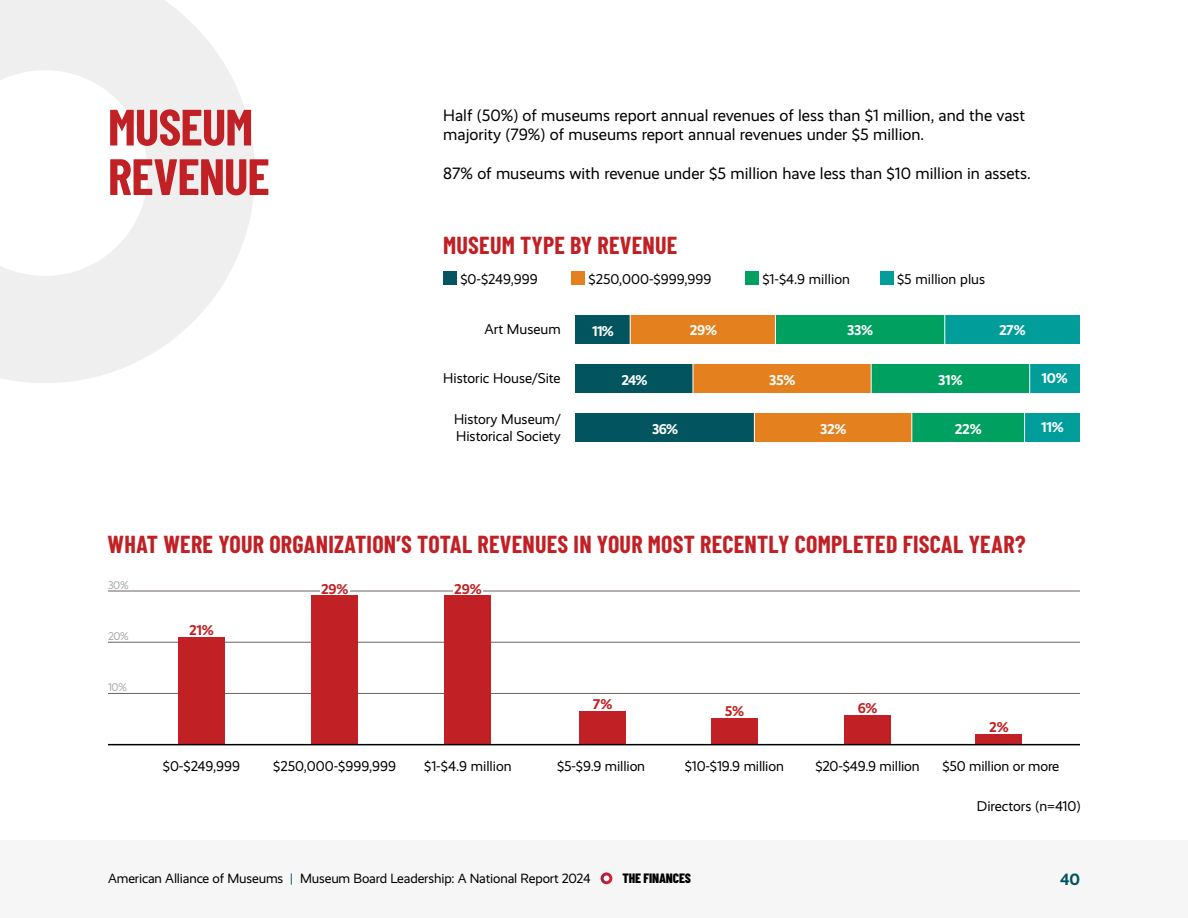
<style>
.page{position:relative;width:1188px;height:918px;background:#fff}
.page>*{position:absolute;margin:0;border:0;box-sizing:border-box;transform-origin:0 0}
.H1_-_34pt{font:700 51px/49.5px "Barlow Condensed";letter-spacing:-.02em;color:#c12025}
.H4_-_Caps_turq_subhead{font:700 24px "Barlow Condensed";letter-spacing:.01em;color:#c12025}
.P_-_Body{font:16.5px/19.5px "Realist";color:#000}
.t1{font:700 16.5px "Realist";color:#02555f}
.P_-_Body_small{font:14.25px/16.5px "Realist";color:#000}
.P_-_Body_small-2{font:700 14.25px "Realist";letter-spacing:-.015em;color:#fff}
.P_-_Body_small-3{font:700 14.25px "Realist";color:#c12025}
.t2{font:13.5px "Realist";letter-spacing:-.01em;color:#000}
.t3{font:800 13.5px "Barlow Condensed";letter-spacing:-.01em;color:#000}
.P_-_Graph_percent_numbers{font:11.25px "Realist";color:#a7a9ac}
.s1{color:#02555f}
</style>
<div class="page">
<svg style="left:0;top:0;width:255px;height:383px;fill:#efefef"></svg>
<div style="left:630px;top:315px;width:147px;height:29px;background:#e4801e"></div>
<div style="left:693px;top:364px;width:178px;height:29px;background:#e4801e"></div>
<div style="left:754px;top:413px;width:158px;height:29px;background:#e4801e"></div>
<div style="left:576px;top:315px;width:54px;height:29px;background:#02555f"></div>
<div style="left:576px;top:364px;width:117px;height:29px;background:#02555f"></div>
<div style="left:576px;top:414px;width:178px;height:28px;background:#02555f"></div>
<div style="left:945px;top:315px;width:135px;height:29px;background:#009d9a"></div>
<div style="left:1029px;top:364px;width:51px;height:29px;background:#009d9a"></div>
<div style="left:1025px;top:413px;width:55px;height:29px;background:#009d9a"></div>
<div style="left:775px;top:315px;width:170px;height:29px;background:#00a060"></div>
<div style="left:872px;top:364px;width:157px;height:29px;background:#00a060"></div>
<div style="left:912px;top:414px;width:112px;height:28px;background:#00a060"></div>
<hr style="left:944px;top:308px;width:1px;height:38px;background:#fff">
<hr style="left:1029px;top:358px;width:1px;height:38px;background:#fff">
<hr style="left:775px;top:310px;width:1px;height:38px;background:#fff">
<hr style="left:911px;top:409px;width:1px;height:38px;background:#fff">
<hr style="left:630px;top:310px;width:1px;height:38px;background:#fff">
<hr style="left:693px;top:360px;width:1px;height:38px;background:#fff">
<hr style="left:754px;top:409px;width:1px;height:38px;background:#fff">
<div style="left:443px;top:271px;width:14px;height:14px;background:#02555f"></div>
<div style="left:571px;top:271px;width:14px;height:14px;background:#e4801e"></div>
<div style="left:745px;top:271px;width:14px;height:14px;background:#00a060"></div>
<div style="left:880px;top:271px;width:13px;height:14px;background:#009d9a"></div>
<hr style="left:108px;top:693px;width:972px;height:1px;background:#6c6361">
<hr style="left:108px;top:642px;width:972px;height:1px;background:#6c6361">
<hr style="left:108px;top:591px;width:972px;height:1px;background:#6c6361">
<div style="left:178px;top:637px;width:47px;height:107px;background:#c12025"></div>
<div style="left:312px;top:596px;width:46px;height:148px;background:#c12025"></div>
<div style="left:445px;top:596px;width:46px;height:148px;background:#c12025"></div>
<div style="left:579px;top:711px;width:47px;height:33px;background:#c12025"></div>
<div style="left:711px;top:719px;width:46px;height:25px;background:#c12025"></div>
<div style="left:976px;top:734px;width:46px;height:10px;background:#c12025"></div>
<div style="left:845px;top:715px;width:46px;height:29px;background:#c12025"></div>
<div style="left:320px;top:583px;width:29px;height:11px;background:#fff"></div>
<div style="left:453px;top:583px;width:29px;height:11px;background:#fff"></div>
<hr style="left:108px;top:744px;width:972px;height:1px;background:#000">
<div style="left:0;top:840px;width:1188px;height:78px;background:#f6f6f6"></div>
<svg style="left:601px;top:872px;width:11px;height:12px"></svg>
<h1 class="H1_-_34pt" style="left:108px;top:101px;width:163px">MUSEUM<br>REVENUE</h1>
<p class="P_-_Body" style="left:443px;top:105px;width:583px">Half (50%) of museums report annual revenues of less than $1 million, and the vast majority (79%) of museums report annual revenues under $5 million.</p>
<p class="P_-_Body" style="left:443px;top:164px;width:589px">87% of museums with revenue under $5 million have less than $10 million in assets.</p>
<h4 class="H4_-_Caps_turq_subhead" style="left:443px;top:231px;width:236px">MUSEUM TYPE BY REVENUE</h4>
<p class="P_-_Body_small" style="left:460px;top:270px;width:79px">$0-$249,999</p>
<p class="P_-_Body_small" style="left:589px;top:270px;width:124px">$250,000-$999,999</p>
<p class="P_-_Body_small" style="left:762px;top:270px;width:89px">$1-$4.9 million</p>
<p class="P_-_Body_small" style="left:897px;top:270px;width:90px">$5 million plus</p>
<p class="P_-_Body_small" style="left:484px;top:321px;width:78px">Art Museum</p>
<p class="P_-_Body_small" style="left:443px;top:370px;width:119px">Historic House/Site</p>
<p class="P_-_Body_small" style="left:454px;top:411px;width:108px">History Museum/<br>Historical Society</p>
<p class="P_-_Body_small-2" style="left:592px;top:323px;width:23px">11%</p>
<p class="P_-_Body_small-2" style="left:622px;top:371px;width:27px">24%</p>
<p class="P_-_Body_small-2" style="left:690px;top:322px;width:29px">29%</p>
<p class="P_-_Body_small-2" style="left:652px;top:421px;width:27px">36%</p>
<p class="P_-_Body_small-2" style="left:769px;top:371px;width:28px">35%</p>
<p class="P_-_Body_small-2" style="left:847px;top:322px;width:27px">33%</p>
<p class="P_-_Body_small-2" style="left:820px;top:421px;width:28px">32%</p>
<p class="P_-_Body_small-2" style="left:938px;top:371px;width:26px">31%</p>
<p class="P_-_Body_small-2" style="left:955px;top:421px;width:28px">22%</p>
<p class="P_-_Body_small-2" style="left:999px;top:322px;width:28px">27%</p>
<p class="P_-_Body_small-2" style="left:1041px;top:370px;width:28px">10%</p>
<p class="P_-_Body_small-2" style="left:1041px;top:419px;width:24px">11%</p>
<h4 class="H4_-_Caps_turq_subhead" style="left:108px;top:529px;width:919px">WHAT WERE YOUR ORGANIZATION’S TOTAL REVENUES IN YOUR MOST RECENTLY COMPLETED FISCAL YEAR?</h4>
<p class="P_-_Graph_percent_numbers" style="left:108px;top:579px;width:22px">30%</p>
<p class="P_-_Graph_percent_numbers" style="left:108px;top:630px;width:22px">20%</p>
<p class="P_-_Graph_percent_numbers" style="left:108px;top:681px;width:21px">10%</p>
<p class="P_-_Body_small-3" style="left:189px;top:622px;width:26px">21%</p>
<p class="P_-_Body_small-3" style="left:321px;top:580px;width:29px">29%</p>
<p class="P_-_Body_small-3" style="left:454px;top:580px;width:29px">29%</p>
<p class="P_-_Body_small-3" style="left:593px;top:695px;width:21px">7%</p>
<p class="P_-_Body_small-3" style="left:725px;top:703px;width:21px">5%</p>
<p class="P_-_Body_small-3" style="left:858px;top:700px;width:21px">6%</p>
<p class="P_-_Body_small-3" style="left:989px;top:719px;width:21px">2%</p>
<p class="P_-_Body_small" style="left:163px;top:758px;width:79px">$0-$249,999</p>
<p class="P_-_Body_small" style="left:273px;top:758px;width:124px">$250,000-$999,999</p>
<p class="P_-_Body_small" style="left:424px;top:758px;width:89px">$1-$4.9 million</p>
<p class="P_-_Body_small" style="left:557px;top:758px;width:89px">$5-$9.9 million</p>
<p class="P_-_Body_small" style="left:685px;top:758px;width:101px">$10-$19.9 million</p>
<p class="P_-_Body_small" style="left:816px;top:758px;width:106px">$20-$49.9 million</p>
<p class="P_-_Body_small" style="left:942px;top:758px;width:119px">$50 million or more</p>
<p class="P_-_Body_small" style="left:977px;top:798px;width:105px">Directors (n=410)</p>
<p class="t2" style="left:108px;top:870px;width:484px">American Alliance of Museums <span class="s1">|</span> Museum Board Leadership: A National Report 2024</p>
<p class="t3" style="left:622px;top:870px;width:70px">THE FINANCES</p>
<p class="t1" style="left:1060px;top:870px;width:21px">40</p>
</div>
